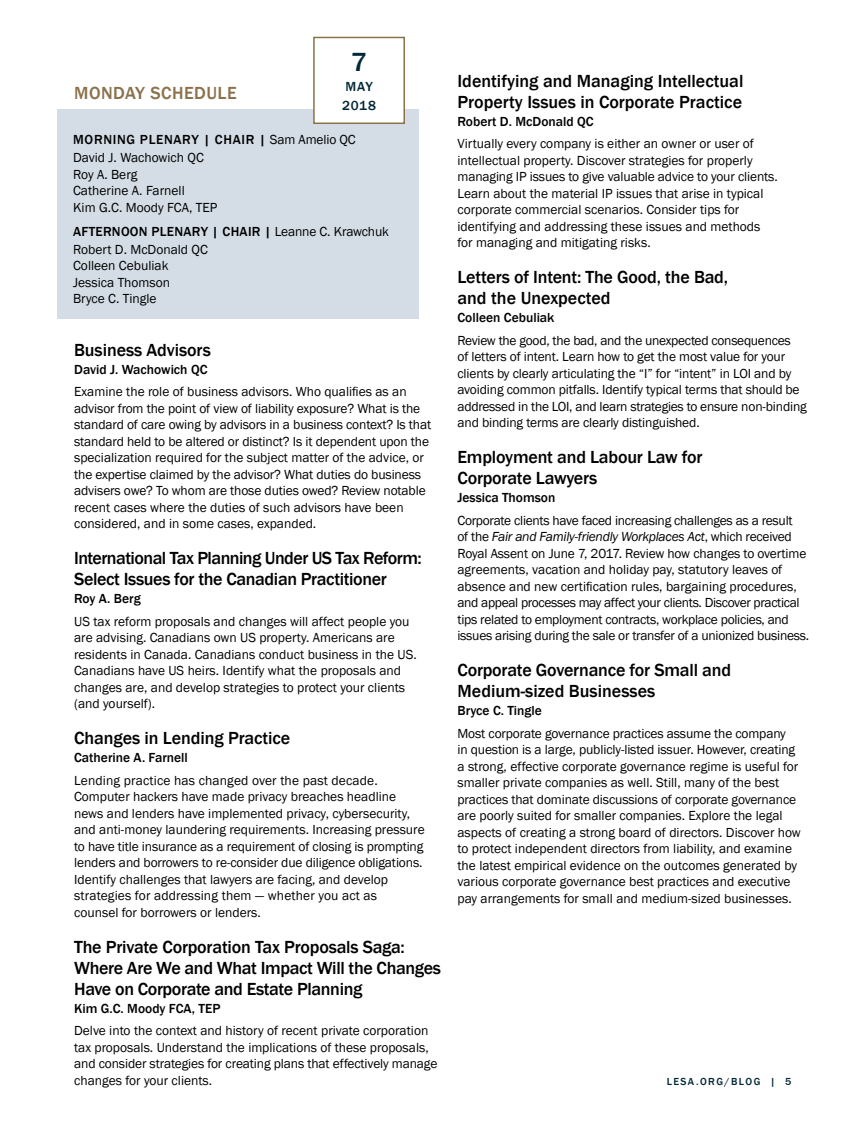
<style>
.page{position:relative;width:864px;height:1134px;background:#fff}
.page>*{position:absolute;margin:0;border:0;box-sizing:border-box;transform-origin:0 0}
.t1{font:500 27px "Franklin Gothic";color:#002836}
.t2{font:500 18px/21px "Franklin Gothic";letter-spacing:-.01em;color:#000}
.t3{font:500 18px/21px "Franklin Gothic";letter-spacing:-.03em;color:#000}
.t4{font:500 18px "Franklin Gothic";letter-spacing:.025em;color:#8a724b}
.t5{font:13.5px/16.5px "Franklin Gothic";color:#000}
.t6{font:13.5px/16.5px "Franklin Gothic";letter-spacing:-.02em;color:#000}
.t7{font:500 13.5px "Franklin Gothic";color:#000}
.t8{font:500 13.5px/18.3px "Franklin Gothic";letter-spacing:.06em;color:#002836}
.t9{font:500 10.5px "Franklin Gothic";letter-spacing:.14em;color:#002836}
.s1{font-weight:500}
.s2{font-style:italic}
</style>
<div class="page">
<div style="left:57px;top:109px;width:361px;height:210px;background:#d4dde6"></div>
<div style="left:313px;top:37px;width:92px;height:87px;background:#fff;border:2px solid #8a724b"></div>
<h1 class="t1" style="left:351px;top:45px;width:17px">7</h1>
<p class="t8" style="left:342px;top:78px;width:35px">MAY<br>2018</p>
<p class="t5" style="left:73px;top:131px;width:284px;line-height:18px"><span class="s1">MORNING PLENARY | CHAIR |</span> Sam Amelio QC<br>David J. Wachowich QC</p>
<p class="t5" style="left:73px;top:166px;width:146px">Roy A. Berg<br>Catherine A. Farnell<br>Kim G.C. Moody FCA, TEP</p>
<p class="t5" style="left:73px;top:223px;width:317px;line-height:18px"><span class="s1">AFTERNOON PLENARY | CHAIR |</span> Leanne C. Krawchuk<br>Robert D. McDonald QC</p>
<p class="t5" style="left:73px;top:258px;width:98px">Colleen Cebuliak<br>Jessica Thomson<br>Bryce C. Tingle</p>
<h2 class="t4" style="left:74px;top:82px;width:164px">MONDAY SCHEDULE</h2>
<h2 class="t2" style="left:74px;top:339px;width:138px">Business Advisors</h2>
<p class="t7" style="left:74px;top:361px;width:135px">David J. Wachowich QC</p>
<p class="t5" style="left:74px;top:384px;width:359px">Examine the role of business advisors. Who qualifies as an advisor from the point of view of liability exposure? What is the standard of care owing by advisors in a business context? Is that standard held to be altered or distinct? Is it dependent upon the specialization required for the subject matter of the advice, or the expertise claimed by the advisor? What duties do business advisers owe? To whom are those duties owed? Review notable recent cases where the duties of such advisors have been considered, and in some cases, expanded.</p>
<h2 class="t3" style="left:74px;top:548px;width:349px">International Tax Planning Under US Tax Reform:<br>Select Issues for the Canadian Practitioner</h2>
<p class="t7" style="left:74px;top:590px;width:68px">Roy A. Berg</p>
<p class="t5" style="left:74px;top:613px;width:344px">US tax reform proposals and changes will affect people you are advising. Canadians own US property. Americans are residents in Canada. Canadians conduct business in the US.<br>Canadians have US heirs. Identify what the proposals and changes are, and develop strategies to protect your clients (and yourself).</p>
<h2 class="t2" style="left:74px;top:728px;width:218px">Changes in Lending Practice</h2>
<p class="t7" style="left:74px;top:749px;width:115px">Catherine A. Farnell</p>
<p class="t5" style="left:74px;top:772px;width:352px">Lending practice has changed over the past decade.<br>Computer hackers have made privacy breaches headline news and lenders have implemented privacy, cybersecurity, and anti-money laundering requirements. Increasing pressure to have title insurance as a requirement of closing is prompting lenders and borrowers to re-consider due diligence obligations.<br>Identify challenges that lawyers are facing, and develop strategies for addressing them — whether you act as counsel for borrowers or lenders.</p>
<h2 class="t2" style="left:74px;top:936px;width:368px">The Private Corporation Tax Proposals Saga:<br>Where Are We and What Impact Will the Changes<br>Have on Corporate and Estate Planning</h2>
<p class="t7" style="left:74px;top:1000px;width:148px">Kim G.C. Moody FCA, TEP</p>
<p class="t5" style="left:74px;top:1023px;width:365px">Delve into the context and history of recent private corporation tax proposals. Understand the implications of these proposals, and consider strategies for creating plans that effectively manage changes for your clients.</p>
<h2 class="t2" style="left:458px;top:71px;width:287px">Identifying and Managing Intellectual<br>Property Issues in Corporate Practice</h2>
<p class="t7" style="left:458px;top:113px;width:138px">Robert D. McDonald QC</p>
<p class="t5" style="left:458px;top:136px;width:322px">Virtually every company is either an owner or user of intellectual property. Discover strategies for properly managing IP issues to give valuable advice to your clients.<br>Learn about the material IP issues that arise in typical corporate commercial scenarios. Consider tips for identifying and addressing these issues and methods for managing and mitigating risks.</p>
<h2 class="t2" style="left:458px;top:267px;width:272px">Letters of Intent: The Good, the Bad, and the Unexpected</h2>
<p class="t7" style="left:458px;top:310px;width:98px">Colleen Cebuliak</p>
<p class="t5" style="left:458px;top:332px;width:351px">Review the good, the bad, and the unexpected consequences<br>of letters of intent. Learn how to get the most value for your clients by clearly articulating the “I” for “intent” in LOI and by avoiding common pitfalls. Identify typical terms that should be addressed in the LOI, and learn strategies to ensure non-binding and binding terms are clearly distinguished.</p>
<h2 class="t2" style="left:458px;top:447px;width:247px">Employment and Labour Law for<br>Corporate Lawyers</h2>
<p class="t7" style="left:458px;top:490px;width:99px">Jessica Thomson</p>
<p class="t6" style="left:458px;top:512px;width:353px">Corporate clients have faced increasing challenges as a result<br>of the <span class="s2">Fair and Family-friendly Workplaces Act</span>, which received Royal Assent on June 7, 2017. Review how changes to overtime agreements, vacation and holiday pay, statutory leaves of absence and new certification rules, bargaining procedures, and appeal processes may affect your clients. Discover practical tips related to employment contracts, workplace policies, and issues arising during the sale or transfer of a unionized business.</p>
<h2 class="t2" style="left:458px;top:660px;width:275px">Corporate Governance for Small and<br>Medium-sized Businesses</h2>
<p class="t7" style="left:458px;top:703px;width:86px">Bryce C. Tingle</p>
<p class="t5" style="left:458px;top:725px;width:345px">Most corporate governance practices assume the company<br>in question is a large, publicly-listed issuer. However, creating a strong, effective corporate governance regime is useful for smaller private companies as well. Still, many of the best practices that dominate discussions of corporate governance are poorly suited for smaller companies. Explore the legal aspects of creating a strong board of directors. Discover how to protect independent directors from liability, and examine the latest empirical evidence on the outcomes generated by various corporate governance best practices and executive pay arrangements for small and medium-sized businesses.</p>
<p class="t9" style="left:667px;top:1075px;width:126px">LESA.ORG/BLOG | 5</p>
</div>
